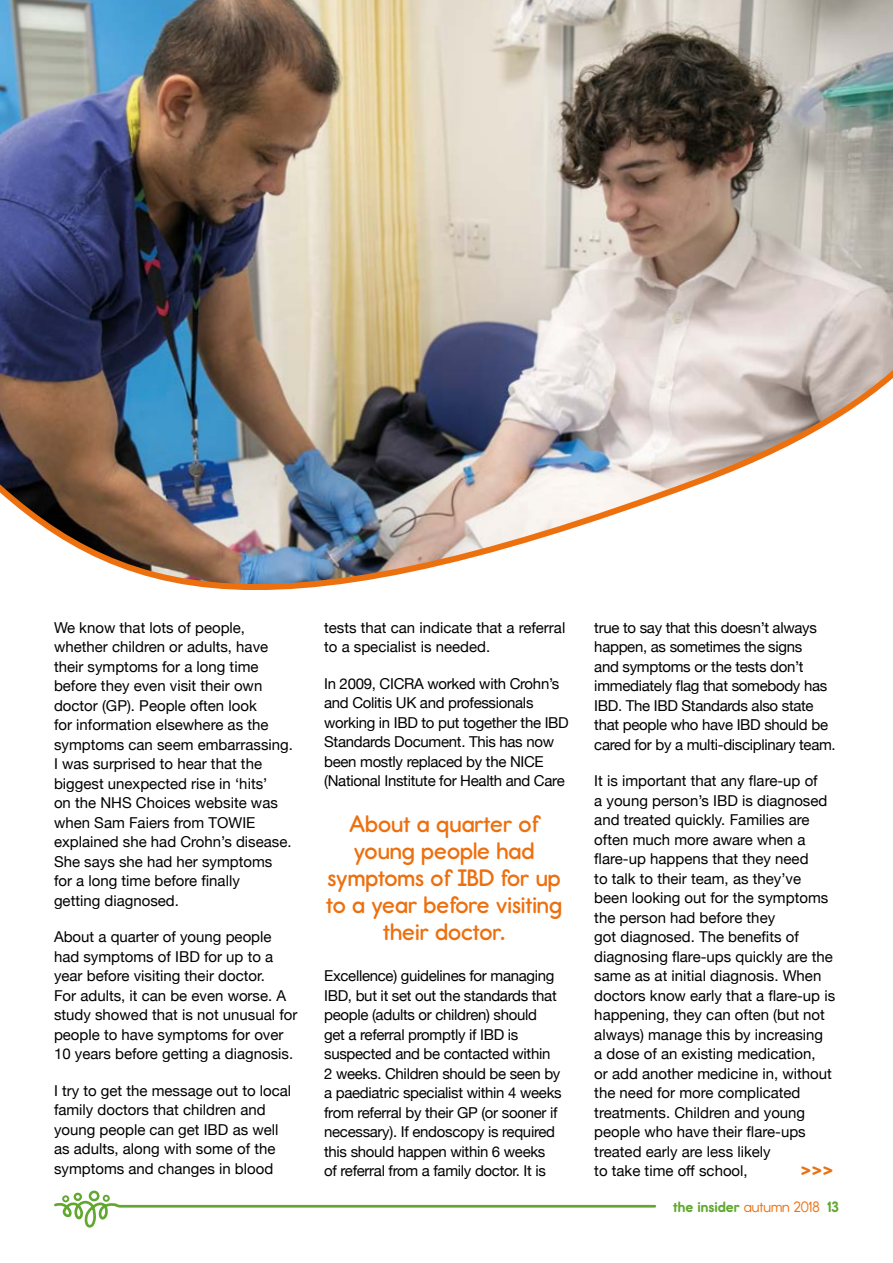
<style>
.page{position:relative;width:893px;height:1263px;background:#fff}
.page>*{position:absolute;margin:0;border:0;box-sizing:border-box;transform-origin:0 0}
.t1{font:24px/27px "Report Sb";color:#ed700f;text-align:center}
.t2{font:15px/19.5px "Helvetica Neue";color:#000}
.t3{font:15px/19.5px "Helvetica Neue";letter-spacing:-.02em;color:#000}
.t4{font:700 15px "Report Rg";color:#61a730}
.s1{font-weight:400;color:#ed700f}
</style>
<div class="page">
<div style="left:62px;top:1195px;width:7px;height:7px;border:2px solid #61a730;border-radius:50%"></div>
<div style="left:74px;top:1193px;width:8px;height:8px;border:2px solid #61a730;border-radius:50%"></div>
<div style="left:89px;top:1190px;width:10px;height:11px;border:2px solid #61a730;border-radius:50%"></div>
<div style="left:103px;top:1195px;width:7px;height:7px;border:2px solid #61a730;border-radius:50%"></div>
<svg style="left:54px;top:1199px;width:603px;height:29px"></svg>
<img style="left:0;top:0;width:893px;height:590px">
<p class="t2" style="left:54px;top:619px;width:240px">We know that lots of people, whether children or adults, have their symptoms for a long time before they even visit their own doctor (GP). People often look<br>for information elsewhere as the symptoms can seem embarrassing.<br>I was surprised to hear that the biggest unexpected rise in ‘hits’<br>on the NHS Choices website was when Sam Faiers from TOWIE explained she had Crohn’s disease.<br>She says she had her symptoms for a long time before finally<br>getting diagnosed.</p>
<p class="t2" style="left:54px;top:928px;width:245px">About a quarter of young people had symptoms of IBD for up to a year before visiting their doctor.<br>For adults, it can be even worse. A study showed that is not unusual for people to have symptoms for over 10 years before getting a diagnosis.</p>
<p class="t2" style="left:54px;top:1082px;width:239px">I try to get the message out to local family doctors that children and young people can get IBD as well as adults, along with some of the symptoms and changes in blood</p>
<p class="t2" style="left:324px;top:619px;width:243px">tests that can indicate that a referral to a specialist is needed.</p>
<p class="t3" style="left:324px;top:675px;width:246px">In 2009, CICRA worked with Crohn’s and Colitis UK and professionals working in IBD to put together the IBD Standards Document. This has now been mostly replaced by the NICE (National Institute for Health and Care</p>
<h1 class="t1" style="left:326px;top:810px;width:237px">About a quarter of young people had symptoms of IBD for up to a year before visiting their doctor.</h1>
<p class="t3" style="left:324px;top:967px;width:239px">Excellence) guidelines for managing IBD, but it set out the standards that people (adults or children) should<br>get a referral promptly if IBD is suspected and be contacted within 2 weeks. Children should be seen by a paediatric specialist within 4 weeks from referral by their GP (or sooner if necessary). If endoscopy is required this should happen within 6 weeks of referral from a family doctor. It is</p>
<p class="t3" style="left:594px;top:619px;width:243px">true to say that this doesn’t always happen, as sometimes the signs<br>and symptoms or the tests don’t immediately flag that somebody has IBD. The IBD Standards also state that people who have IBD should be cared for by a multi-disciplinary team.</p>
<p class="t2" style="left:594px;top:772px;width:242px">It is important that any flare-up of<br>a young person’s IBD is diagnosed and treated quickly. Families are often much more aware when a flare-up happens that they need<br>to talk to their team, as they’ve been looking out for the symptoms the person had before they<br>got diagnosed. The benefits of diagnosing flare-ups quickly are the same as at initial diagnosis. When doctors know early that a flare-up is happening, they can often (but not always) manage this by increasing<br>a dose of an existing medication,<br>or add another medicine in, without the need for more complicated treatments. Children and young people who have their flare-ups treated early are less likely<br>to take time off school,</p>
<h1 class="t1" style="left:801px;top:1157px;width:34px">&gt;&gt;&gt;</h1>
<p class="t4" style="left:673px;top:1198px;width:167px">the insider <span class="s1">autumn 2018</span> 13</p>
</div>
